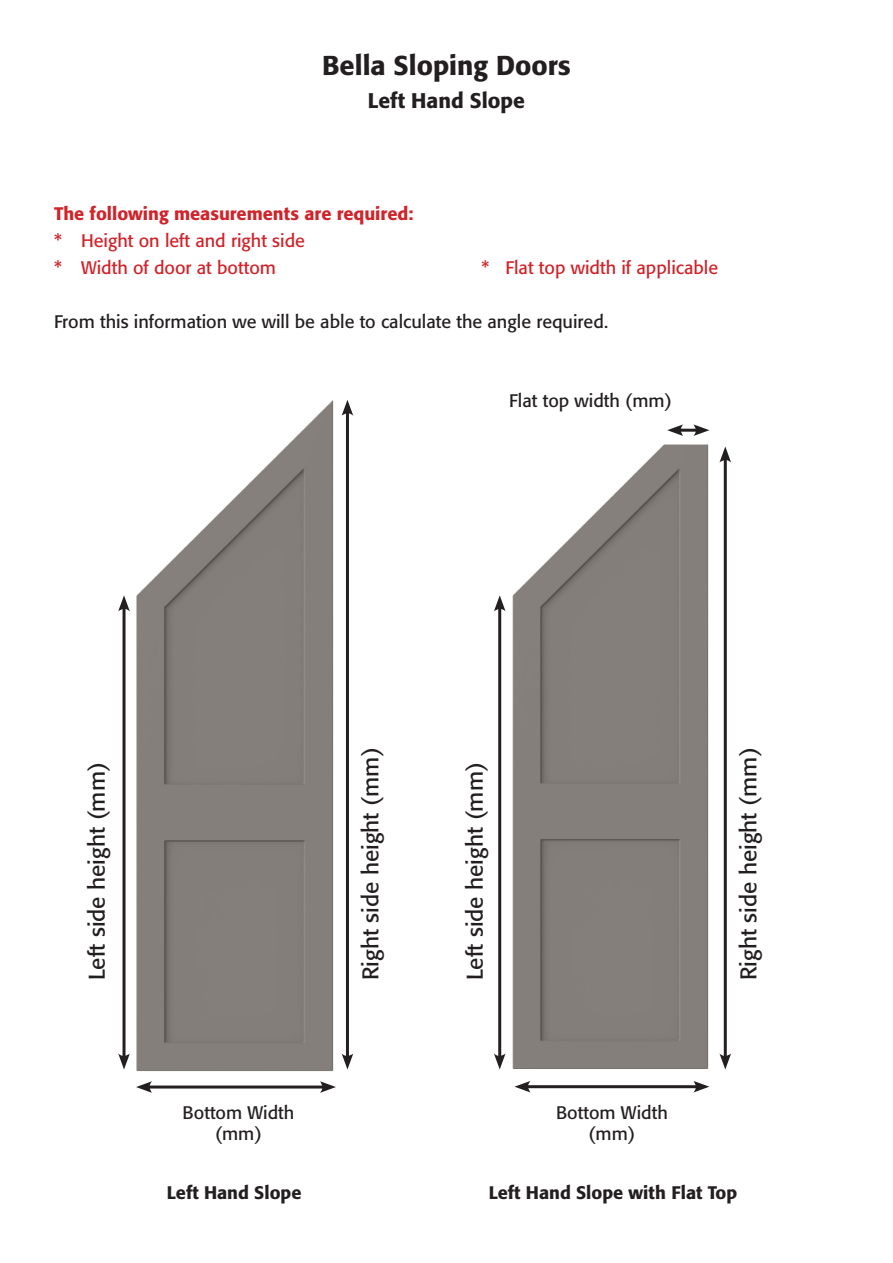
<style>
.page{position:relative;width:893px;height:1263px;background:#fff}
.page>*{position:absolute;margin:0;border:0;box-sizing:border-box;transform-origin:0 0}
.t1{font:500 27px "Formata BQ";color:#231f20}
.t2{font:22.5px "Formata BQ";color:#231f20}
.t3{font:500 21px "Formata BQ";color:#231f20}
.t4{font:18px "Formata BQ";color:#231f20}
.t5{font:18px "Formata BQ";color:#d1232a}
.t6{font:500 18px "Formata BQ";color:#231f20}
.t7{font:500 18px "Formata BQ";color:#d1232a}
</style>
<div class="page">
<img style="left:136px;top:400px;width:198px;height:672px">
<img style="left:501px;top:428px;width:209px;height:641px">
<hr style="left:123px;top:606px;width:3px;height:453px;background:#231f20">
<svg style="left:118px;top:595px;width:12px;height:16px"></svg>
<svg style="left:118px;top:1053px;width:12px;height:16px"></svg>
<hr style="left:346px;top:410px;width:3px;height:649px;background:#231f20">
<svg style="left:342px;top:400px;width:11px;height:16px"></svg>
<svg style="left:342px;top:1054px;width:11px;height:15px"></svg>
<hr style="left:498px;top:606px;width:3px;height:453px;background:#231f20">
<svg style="left:494px;top:595px;width:12px;height:16px"></svg>
<svg style="left:494px;top:1053px;width:12px;height:16px"></svg>
<hr style="left:724px;top:457px;width:3px;height:602px;background:#231f20">
<svg style="left:719px;top:446px;width:12px;height:17px"></svg>
<svg style="left:719px;top:1053px;width:12px;height:16px"></svg>
<hr style="left:146px;top:1085px;width:180px;height:3px;background:#231f20">
<svg style="left:136px;top:1081px;width:16px;height:12px"></svg>
<svg style="left:320px;top:1081px;width:16px;height:12px"></svg>
<hr style="left:525px;top:1085px;width:174px;height:3px;background:#231f20">
<svg style="left:514px;top:1081px;width:17px;height:11px"></svg>
<svg style="left:693px;top:1081px;width:16px;height:11px"></svg>
<hr style="left:678px;top:429px;width:21px;height:3px;background:#231f20">
<svg style="left:667px;top:424px;width:16px;height:12px"></svg>
<svg style="left:693px;top:424px;width:16px;height:12px"></svg>
<p class="t1" style="left:322px;top:49px;width:250px">Bella Sloping Doors</p>
<p class="t3" style="left:368px;top:88px;width:159px">Left Hand Slope</p>
<p class="t7" style="left:54px;top:202px;width:361px">The following measurements are required:</p>
<p class="t5" style="left:54px;top:229px;width:252px">* Height on left and right side</p>
<p class="t5" style="left:54px;top:256px;width:224px">* Width of door at bottom</p>
<p class="t5" style="left:482px;top:256px;width:238px">* Flat top width if applicable</p>
<p class="t4" style="left:54px;top:310px;width:556px">From this information we will be able to calculate the angle required.</p>
<p class="t4" style="left:509px;top:390px;width:164px">Flat top width (mm)</p>
<p class="t2" style="left:83px;top:980px;width:220px;rotate:-90deg">Left side height (mm)</p>
<p class="t4" style="left:183px;top:1102px;width:113px">Bottom Width</p>
<p class="t4" style="left:215px;top:1123px;width:48px">(mm)</p>
<p class="t2" style="left:357px;top:980px;width:235px;rotate:-90deg">Right side height (mm)</p>
<p class="t2" style="left:461px;top:980px;width:220px;rotate:-90deg">Left side height (mm)</p>
<p class="t4" style="left:556px;top:1101px;width:113px">Bottom Width</p>
<p class="t4" style="left:588px;top:1122px;width:48px">(mm)</p>
<p class="t2" style="left:735px;top:980px;width:235px;rotate:-90deg">Right side height (mm)</p>
<p class="t6" style="left:167px;top:1181px;width:136px">Left Hand Slope</p>
<p class="t6" style="left:489px;top:1181px;width:250px">Left Hand Slope with Flat Top</p>
</div>
